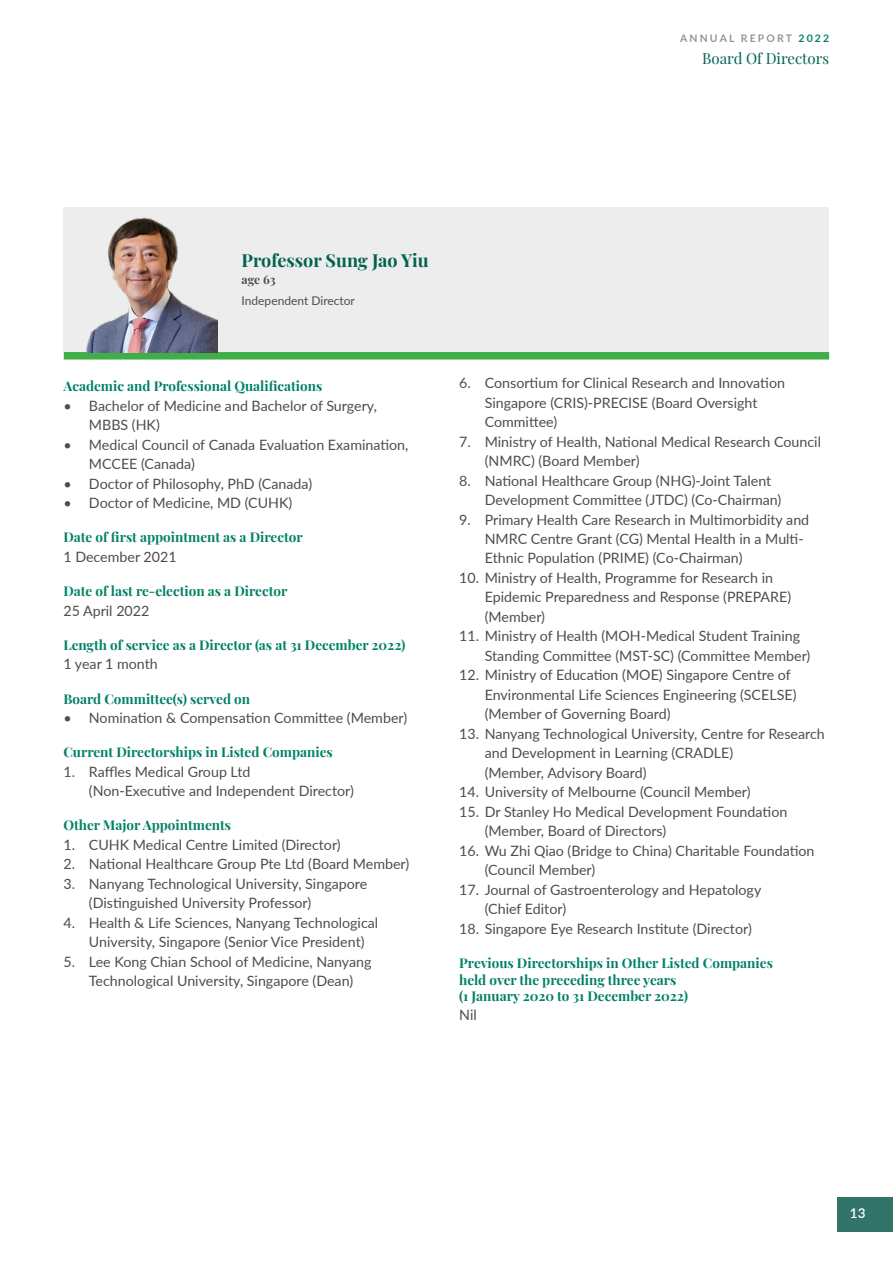
<style>
.page{position:relative;width:893px;height:1263px;background:#fff}
.page>*{position:absolute;margin:0;border:0;box-sizing:border-box;transform-origin:0 0}
.t1{font:700 18px "Playfair Display";color:#016250}
.t2{font:15px "Playfair Display";color:#016250}
.t3{font:14.25px/19.5px "Lato";color:#4d4d4f}
.t4{font:700 13.5px/16.2px "Playfair Display";color:#018165}
.t5{font:600 13.5px "Lato";color:#fff}
.t6{font:12px "Lato";color:#4d4d4f}
.t7{font:700 12px "Playfair Display";color:#4d4d4f}
.t8{font:700 10.5px "Lato";letter-spacing:.2em;color:#939598}
.s1{color:#018165}
</style>
<div class="page">
<div style="left:838px;top:1197px;width:55px;height:34px;background:#32736a"></div>
<div style="left:64px;top:207px;width:765px;height:145px;background:#ededee"></div>
<div style="left:64px;top:352px;width:765px;height:7px;background:#41ad49"></div>
<img style="left:86px;top:217px;width:132px;height:135px">
<p class="t8" style="left:680px;top:31px;width:150px">ANNUAL REPORT <span class="s1">2022</span></p>
<p class="t2" style="left:702px;top:46px;width:128px">Board Of Directors</p>
<p class="t1" style="left:242px;top:246px;width:189px">Professor Sung Jao Yiu</p>
<p class="t7" style="left:242px;top:270px;width:36px">age 63</p>
<p class="t6" style="left:242px;top:292px;width:115px">Independent Director</p>
<p class="t4" style="left:63px;top:377px;width:260px">Academic and Professional Qualifications</p>
<p class="t3" style="left:89px;top:395px;width:290px;text-indent:-26px">• Bachelor of Medicine and Bachelor of Surgery,<br>MBBS (HK)</p>
<p class="t3" style="left:89px;top:434px;width:321px;text-indent:-26px">• Medical Council of Canada Evaluation Examination,<br>MCCEE (Canada)</p>
<p class="t3" style="left:63px;top:473px;width:250px">• Doctor of Philosophy, PhD (Canada)</p>
<p class="t3" style="left:63px;top:493px;width:230px">• Doctor of Medicine, MD (CUHK)</p>
<p class="t4" style="left:63px;top:528px;width:241px">Date of first appointment as a Director</p>
<p class="t3" style="left:63px;top:546px;width:115px">1 December 2021</p>
<p class="t4" style="left:63px;top:582px;width:225px">Date of last re-election as a Director</p>
<p class="t3" style="left:63px;top:600px;width:87px">25 April 2022</p>
<p class="t4" style="left:63px;top:635px;width:344px">Length of service as a Director (as at 31 December 2022)</p>
<p class="t3" style="left:63px;top:654px;width:96px">1 year 1 month</p>
<p class="t4" style="left:63px;top:689px;width:188px">Board Committee(s) served on</p>
<p class="t3" style="left:63px;top:707px;width:345px">• Nomination &amp; Compensation Committee (Member)</p>
<p class="t4" style="left:63px;top:743px;width:271px">Current Directorships in Listed Companies</p>
<p class="t3" style="left:89px;top:761px;width:266px;text-indent:-26px">1. Raffles Medical Group Ltd<br>(Non-Executive and Independent Director)</p>
<p class="t4" style="left:63px;top:816px;width:169px">Other Major Appointments</p>
<p class="t3" style="left:63px;top:834px;width:279px">1. CUHK Medical Centre Limited (Director)</p>
<p class="t3" style="left:63px;top:854px;width:347px">2. National Healthcare Group Pte Ltd (Board Member)</p>
<p class="t3" style="left:89px;top:873px;width:280px;text-indent:-26px">3. Nanyang Technological University, Singapore (Distinguished University Professor)</p>
<p class="t3" style="left:89px;top:912px;width:291px;text-indent:-26px">4. Health &amp; Life Sciences, Nanyang Technological<br>University, Singapore (Senior Vice President)</p>
<p class="t3" style="left:63px;top:951px;width:310px;text-align:center">5. Lee Kong Chian School of Medicine, Nanyang<br>Technological University, Singapore (Dean)</p>
<p class="t3" style="left:485px;top:372px;width:302px;text-indent:-26px">6. Consortium for Clinical Research and Innovation<br>Singapore (CRIS)-PRECISE (Board Oversight<br>Committee)</p>
<p class="t3" style="left:485px;top:431px;width:338px;text-indent:-26px">7. Ministry of Health, National Medical Research Council (NMRC) (Board Member)</p>
<p class="t3" style="left:485px;top:470px;width:298px;text-indent:-26px">8. National Healthcare Group (NHG)-Joint Talent<br>Development Committee (JTDC) (Co-Chairman)</p>
<p class="t3" style="left:485px;top:509px;width:326px;text-indent:-26px">9. Primary Health Care Research in Multimorbidity and<br>NMRC Centre Grant (CG) Mental Health in a Multi-<br>Ethnic Population (PRIME) (Co-Chairman)</p>
<p class="t3" style="left:485px;top:567px;width:308px;text-indent:-26px">10. Ministry of Health, Programme for Research in<br>Epidemic Preparedness and Response (PREPARE) (Member)</p>
<p class="t3" style="left:485px;top:626px;width:327px;text-indent:-26px">11. Ministry of Health (MOH-Medical Student Training<br>Standing Committee (MST-SC) (Committee Member)</p>
<p class="t3" style="left:485px;top:665px;width:313px;text-indent:-26px">12. Ministry of Education (MOE) Singapore Centre of<br>Environmental Life Sciences Engineering (SCELSE) (Member of Governing Board)</p>
<p class="t3" style="left:485px;top:723px;width:342px;text-indent:-26px">13. Nanyang Technological University, Centre for Research and Development in Learning (CRADLE)<br>(Member, Advisory Board)</p>
<p class="t3" style="left:459px;top:782px;width:293px">14. University of Melbourne (Council Member)</p>
<p class="t3" style="left:485px;top:801px;width:304px;text-indent:-26px">15. Dr Stanley Ho Medical Development Foundation (Member, Board of Directors)</p>
<p class="t3" style="left:485px;top:840px;width:331px;text-indent:-26px">16. Wu Zhi Qiao (Bridge to China) Charitable Foundation (Council Member)</p>
<p class="t3" style="left:485px;top:879px;width:278px;text-indent:-25px">17. Journal of Gastroenterology and Hepatology (Chief Editor)</p>
<p class="t3" style="left:459px;top:918px;width:294px">18. Singapore Eye Research Institute (Director)</p>
<p class="t4" style="left:459px;top:954px;width:315px">Previous Directorships in Other Listed Companies held over the preceding three years<br>(1 January 2020 to 31 December 2022)</p>
<p class="t3" style="left:459px;top:1005px;width:19px">Nil</p>
<p class="t5" style="left:850px;top:1203px;width:17px">13</p>
</div>
